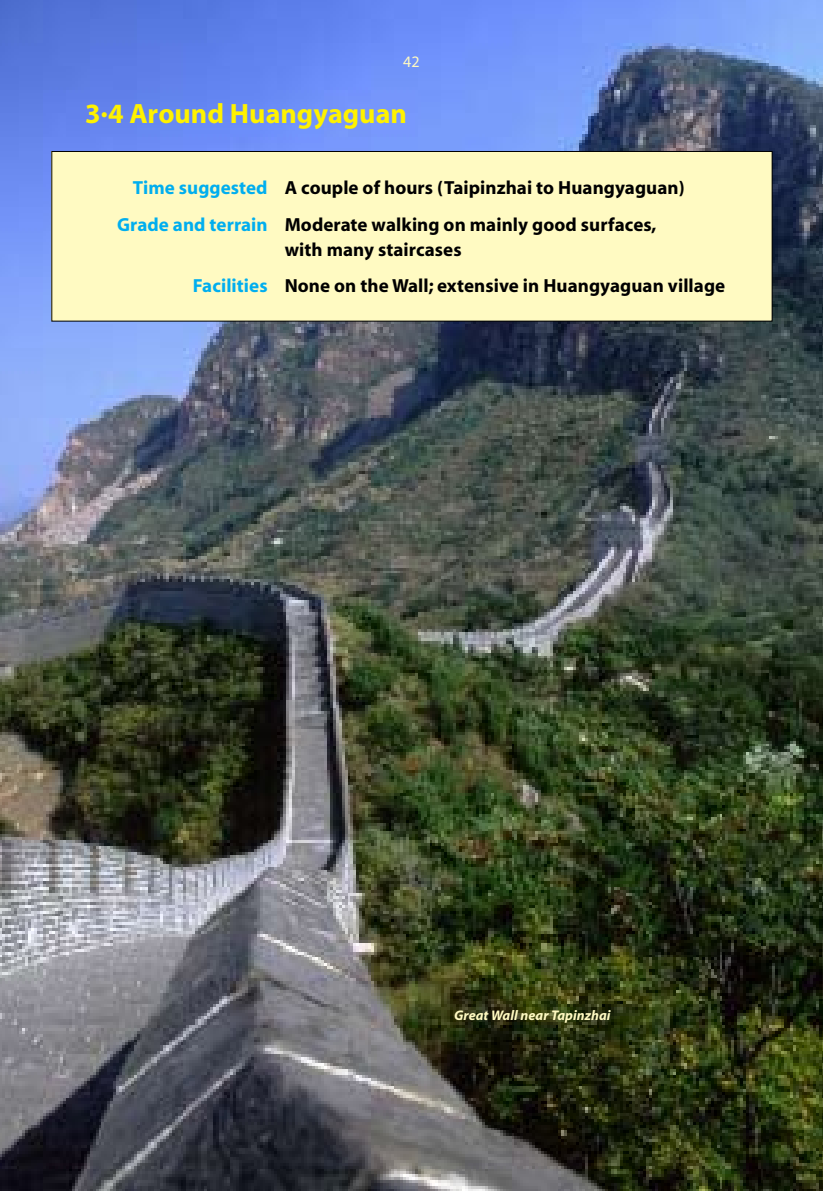
<style>
.page{position:relative;width:823px;height:1191px;background:#fff}
.page>*{position:absolute;margin:0;border:0;box-sizing:border-box;transform-origin:0 0}
.t1{font:700 28px "Myriad";color:#fff200}
.t2{font:700 19px/36.4px "Myriad";letter-spacing:.005em;color:#000}
.t3{font:16px "Myriad";color:#fffac2}
.t4{font:italic 700 14px "Myriad";letter-spacing:.005em;color:#fffac2}
.s1{color:#00aeef}
</style>
<div class="page">
<img style="left:0;top:0;width:822px;height:1191px">
<div style="left:52px;top:151px;width:719px;height:170px;background:#fffac2"></div>
<div style="left:51px;top:151px;width:720px;height:170px;border:1px solid #000"></div>
<p class="t3" style="left:403px;top:54px;width:18px">42</p>
<h1 class="t1" style="left:85px;top:99px;width:323px">3.4 Around Huangyaguan</h1>
<p class="t2" style="left:117px;top:170px;width:568px;text-indent:16px"><span class="s1">Time suggested</span> A couple of hours (Taipinzhai to Huangyaguan)<br><span class="s1">Grade and terrain</span> Moderate walking on mainly good surfaces,</p>
<p class="t2" style="left:193px;top:232px;width:533px;text-indent:92px">with many staircases<br><span class="s1">Facilities</span> None on the Wall; extensive in Huangyaguan village</p>
<p class="t4" style="left:454px;top:1008px;width:158px">Great Wall near Tapinzhai</p>
</div>
